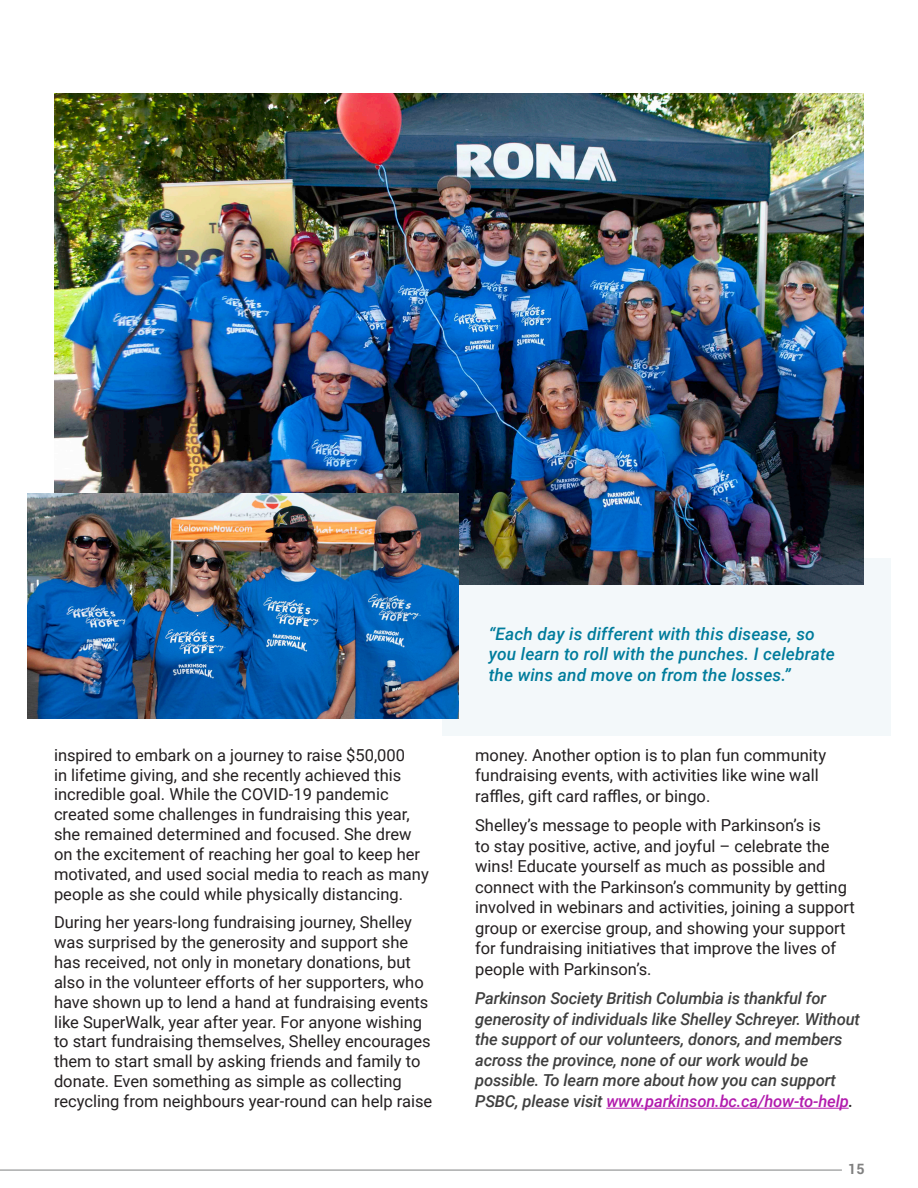
<style>
.page{position:relative;width:918px;height:1188px;background:#fff}
.page>*{position:absolute;margin:0;border:0;box-sizing:border-box;transform-origin:0 0}
.Body_Text{font:italic 500 17.25px/20.7px "Roboto";letter-spacing:.01em;color:#007c9c}
.Body_Text-2{font:16.5px/19.8px "Roboto";color:#231f20}
.Body_Text-3{font:italic 500 16.5px/20.5px "Roboto";letter-spacing:-.01em;color:#3f3f3f}
.t1{font:700 14.25px "Roboto";color:#808080}
.s1{color:#b21aad}
.s2{color:#231f20}
</style>
<div class="page">
<hr style="left:0;top:1170px;width:842px;height:1px;background:#7f8080">
<img style="left:54px;top:94px;width:810px;height:464px">
<img style="left:27px;top:494px;width:432px;height:224px">
<svg style="left:443px;top:558px;width:448px;height:177px;fill:#f3f8fa"></svg>
<hr style="left:606px;top:1108px;width:243px;height:1px;background:#b21aad">
<p class="Body_Text-2" style="left:54px;top:744px;width:376px">inspired to embark on a journey to raise $50,000<br>in lifetime giving, and she recently achieved this incredible goal. While the COVID-19 pandemic created some challenges in fundraising this year, she remained determined and focused. She drew on the excitement of reaching her goal to keep her motivated, and used social media to reach as many people as she could while physically distancing.</p>
<p class="Body_Text-2" style="left:54px;top:912px;width:380px">During her years-long fundraising journey, Shelley was surprised by the generosity and support she has received, not only in monetary donations, but also in the volunteer efforts of her supporters, who have shown up to lend a hand at fundraising events like SuperWalk, year after year. For anyone wishing to start fundraising themselves, Shelley encourages them to start small by asking friends and family to donate. Even something as simple as collecting recycling from neighbours year-round can help raise</p>
<p class="Body_Text" style="left:489px;top:622px;width:348px">“Each day is different with this disease, so you learn to roll with the punches. I celebrate the wins and move on from the losses.”</p>
<p class="Body_Text-2" style="left:475px;top:744px;width:352px;line-height:20.5px">money. Another option is to plan fun community fundraising events, with activities like wine wall raffles, gift card raffles, or bingo.</p>
<p class="Body_Text-2" style="left:475px;top:815px;width:381px;line-height:20.5px">Shelley’s message to people with Parkinson’s is<br>to stay positive, active, and joyful – celebrate the wins! Educate yourself as much as possible and connect with the Parkinson’s community by getting involved in webinars and activities, joining a support group or exercise group, and showing your support for fundraising initiatives that improve the lives of people with Parkinson’s.</p>
<p class="Body_Text-3" style="left:475px;top:988px;width:386px">Parkinson Society British Columbia is thankful for generosity of individuals like Shelley Schreyer. Without the support of our volunteers, donors, and members across the province, none of our work would be possible. To learn more about how you can support PSBC, please visit <span class="s1">www.parkinson.bc.ca/how-to-help</span><span class="s2">.</span></p>
<p class="t1" style="left:848px;top:1159px;width:18px">15</p>
</div>
